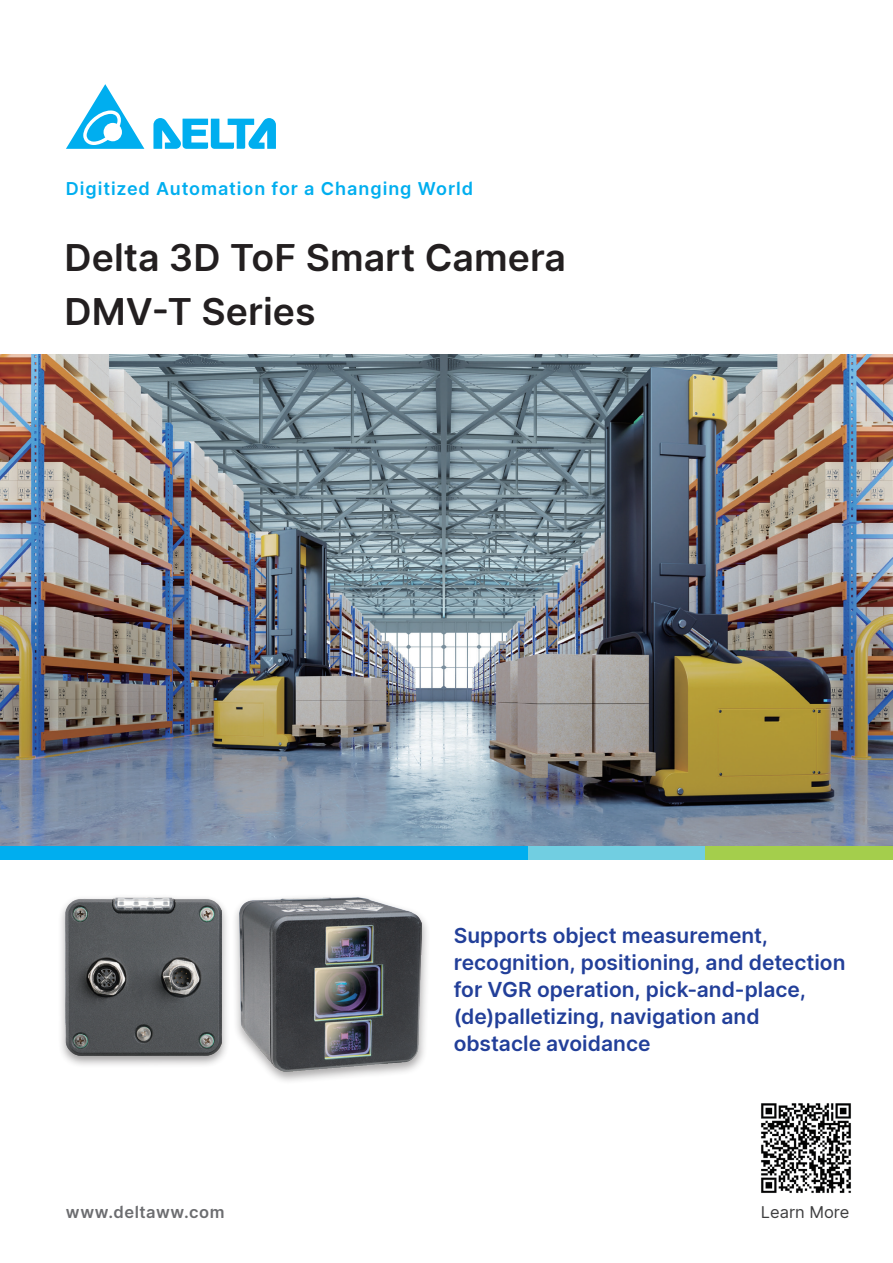
<style>
.page{position:relative;width:893px;height:1263px;background:#fff}
.page>*{position:absolute;margin:0;border:0;box-sizing:border-box;transform-origin:0 0}
.t1{font:600 37.5px/53.6px "Delta Sans";color:#231f20}
.t2{font:600 21px/27px "Delta Sans";color:#223f99}
.t3{font:600 18px "Delta Sans";letter-spacing:.05em;color:#00aeef}
.t4{font:600 16.5px "Delta Sans";letter-spacing:.03em;color:#6c6d70}
.t5{font:16.5px "Delta Sans";color:#3e3e3f}
</style>
<div class="page">
<svg style="left:153px;top:118px;width:123px;height:31px"></svg>
<svg style="left:66px;top:84px;width:78px;height:65px"></svg>
<img style="left:761px;top:1103px;width:90px;height:90px">
<div style="left:0;top:845px;width:880px;height:15px;background:#00aeef"></div>
<div style="left:704px;top:845px;width:189px;height:15px;background:#a4ce4c"></div>
<div style="left:528px;top:845px;width:176px;height:15px;background:#71cee1"></div>
<img style="left:0;top:355px;width:893px;height:490px">
<div style="left:58px;top:894px;width:172px;height:174px;background:#231f20;opacity:.45"></div>
<img style="left:66px;top:898px;width:156px;height:157px">
<div style="left:231px;top:894px;width:199px;height:190px;background:#231f20;opacity:.4"></div>
<img style="left:240px;top:898px;width:182px;height:174px">
<p class="t3" style="left:66px;top:175px;width:409px">Digitized Automation for a Changing World</p>
<h1 class="t1" style="left:65px;top:229px;width:503px">Delta 3D ToF Smart Camera<br>DMV-T Series</h1>
<p class="t4" style="left:66px;top:1200px;width:160px">www.deltaww.com</p>
<p class="t2" style="left:454px;top:921px;width:393px">Supports object measurement, recognition, positioning, and detection for VGR operation, pick-and-place, (de)palletizing, navigation and obstacle avoidance</p>
<p class="t5" style="left:761px;top:1200px;width:90px">Learn More</p>
</div>
